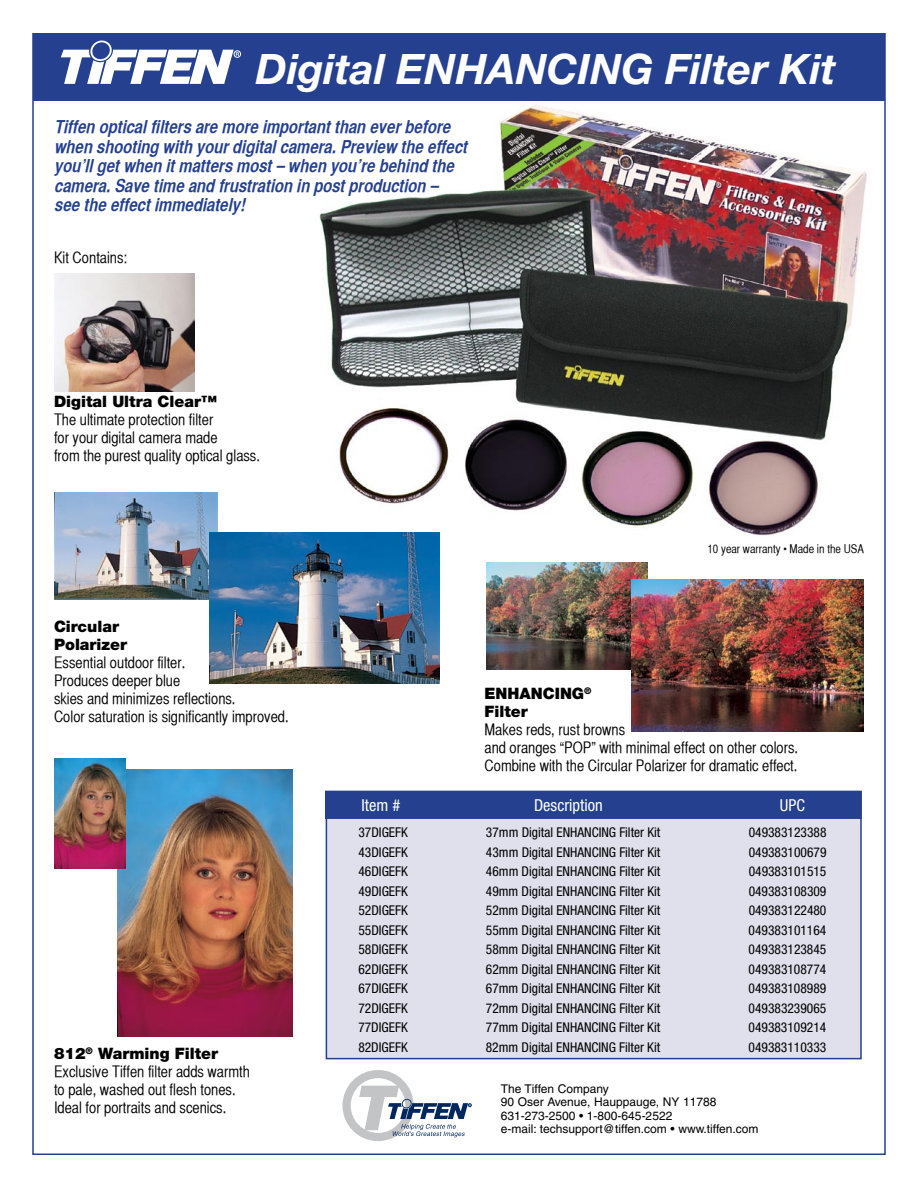
<style>
.page{position:relative;width:918px;height:1188px;background:#fff}
.page>*{position:absolute;margin:0;border:0;box-sizing:border-box;transform-origin:0 0}
.t1{font:italic 700 42px "Helvetica Neue";color:#fff}
.t2{font:italic 18px/19.5px "Helvetica CY Bold";color:#24408f}
.t3{font:condensed 16.5px "Helvetica Neue";color:#fff}
.t4{font:15.75px/18px "Helvetica CY Plain";color:#000}
.t5{font:900 15.75px/18px "Helvetica Neue";color:#000}
.t6{font:condensed 13.5px "Helvetica Neue";color:#000}
.t7{font:12px/13.5px "Helvetica";color:#000}
.t8{font:12px "Helvetica CY Plain";color:#000}
</style>
<div class="page">
<img style="left:298px;top:100px;width:574px;height:436px">
<div style="left:33px;top:34px;width:852px;height:66px;background:#24408f"></div>
<img style="left:117px;top:770px;width:175px;height:266px">
<div style="left:234px;top:50px;width:7px;height:8px;border:1px solid #fff;border-radius:50%"></div>
<svg style="left:61px;top:41px;width:178px;height:43px"></svg>
<img style="left:54px;top:274px;width:140px;height:118px">
<img style="left:486px;top:562px;width:162px;height:108px">
<img style="left:632px;top:580px;width:232px;height:151px">
<img style="left:54px;top:492px;width:164px;height:108px">
<img style="left:209px;top:533px;width:231px;height:151px">
<img style="left:54px;top:759px;width:72px;height:110px">
<div style="left:342px;top:1070px;width:72px;height:71px;border:8px solid #c2c4c6;border-radius:50%"></div>
<svg style="left:359px;top:1086px;width:113px;height:51px"></svg>
<div style="left:326px;top:792px;width:535px;height:267px;background:#e0e0ed"></div>
<div style="left:326px;top:791px;width:536px;height:268px;border:2px solid #24408f"></div>
<div style="left:326px;top:791px;width:535px;height:27px;background:#24408f"></div>
<div style="left:325px;top:791px;width:537px;height:28px;border:2px solid #24408f"></div>
<h1 class="t1" style="left:256px;top:43px;width:582px">DIGITAL ENHANCING FILTER KIT</h1>
<p class="t2" style="left:56px;top:117px;width:414px">Tiffen optical filters are more important than ever before when shooting with your digital camera. Preview the effect you’ll get when it matters most – when you’re behind the camera. Save time and frustration in post production – see the effect immediately!</p>
<p class="t4" style="left:54px;top:249px;width:75px">Kit Contains:</p>
<p class="t5" style="left:54px;top:393px;width:164px">Digital Ultra Clear™</p>
<p class="t4" style="left:54px;top:411px;width:208px">The ultimate protection filter<br>for your digital camera made<br>from the purest quality optical glass.</p>
<p class="t5" style="left:54px;top:617px;width:75px">Circular<br>Polarizer</p>
<p class="t4" style="left:54px;top:653px;width:236px">Essential outdoor filter.<br>Produces deeper blue<br>skies and minimizes reflections.<br>Color saturation is significantly improved.</p>
<p class="t5" style="left:54px;top:1044px;width:166px">812<sup>®</sup> Warming Filter</p>
<p class="t4" style="left:54px;top:1063px;width:197px">Exclusive Tiffen filter adds warmth to pale, washed out flesh tones.<br>Ideal for portraits and scenics.</p>
<p class="t8" style="left:707px;top:542px;width:158px">10 year warranty • Made in the USA</p>
<p class="t5" style="left:484px;top:684px;width:109px">ENHANCING<sup>®<br></sup>Filter</p>
<p class="t4" style="left:484px;top:721px;width:315px">Makes reds, rust browns<br>and oranges “POP” with minimal effect on other colors.<br>Combine with the Circular Polarizer for dramatic effect.</p>
<p class="t3" style="left:362px;top:796px;width:40px">Item #</p>
<p class="t3" style="left:534px;top:796px;width:70px">Description</p>
<p class="t3" style="left:780px;top:796px;width:27px">UPC</p>
<p class="t6" style="left:359px;top:825px;width:51px">37DIGEFK</p>
<p class="t6" style="left:486px;top:825px;width:176px">37mm Digital ENHANCING Filter Kit</p>
<p class="t6" style="left:749px;top:825px;width:79px">049383123388</p>
<p class="t6" style="left:358px;top:844px;width:51px">43DIGEFK</p>
<p class="t6" style="left:486px;top:844px;width:176px">43mm Digital ENHANCING Filter Kit</p>
<p class="t6" style="left:749px;top:844px;width:79px">049383100679</p>
<p class="t6" style="left:358px;top:864px;width:51px">46DIGEFK</p>
<p class="t6" style="left:486px;top:864px;width:176px">46mm Digital ENHANCING Filter Kit</p>
<p class="t6" style="left:749px;top:864px;width:79px">049383101515</p>
<p class="t6" style="left:358px;top:883px;width:51px">49DIGEFK</p>
<p class="t6" style="left:486px;top:883px;width:176px">49mm Digital ENHANCING Filter Kit</p>
<p class="t6" style="left:749px;top:883px;width:79px">049383108309</p>
<p class="t6" style="left:358px;top:903px;width:51px">52DIGEFK</p>
<p class="t6" style="left:486px;top:903px;width:176px">52mm Digital ENHANCING Filter Kit</p>
<p class="t6" style="left:749px;top:903px;width:79px">049383122480</p>
<p class="t6" style="left:358px;top:922px;width:51px">55DIGEFK</p>
<p class="t6" style="left:486px;top:922px;width:176px">55mm Digital ENHANCING Filter Kit</p>
<p class="t6" style="left:749px;top:922px;width:79px">049383101164</p>
<p class="t6" style="left:358px;top:942px;width:51px">58DIGEFK</p>
<p class="t6" style="left:486px;top:942px;width:176px">58mm Digital ENHANCING Filter Kit</p>
<p class="t6" style="left:749px;top:942px;width:79px">049383123845</p>
<p class="t6" style="left:358px;top:961px;width:51px">62DIGEFK</p>
<p class="t6" style="left:486px;top:961px;width:176px">62mm Digital ENHANCING Filter Kit</p>
<p class="t6" style="left:749px;top:961px;width:79px">049383108774</p>
<p class="t6" style="left:358px;top:981px;width:51px">67DIGEFK</p>
<p class="t6" style="left:486px;top:981px;width:176px">67mm Digital ENHANCING Filter Kit</p>
<p class="t6" style="left:749px;top:981px;width:79px">049383108989</p>
<p class="t6" style="left:358px;top:1000px;width:51px">72DIGEFK</p>
<p class="t6" style="left:486px;top:1000px;width:176px">72mm Digital ENHANCING Filter Kit</p>
<p class="t6" style="left:749px;top:1000px;width:79px">049383239065</p>
<p class="t6" style="left:358px;top:1020px;width:51px">77DIGEFK</p>
<p class="t6" style="left:486px;top:1020px;width:176px">77mm Digital ENHANCING Filter Kit</p>
<p class="t6" style="left:749px;top:1020px;width:79px">049383109214</p>
<p class="t6" style="left:358px;top:1039px;width:51px">82DIGEFK</p>
<p class="t6" style="left:486px;top:1039px;width:176px">82mm Digital ENHANCING Filter Kit</p>
<p class="t6" style="left:749px;top:1039px;width:79px">049383110333</p>
<p class="t7" style="left:501px;top:1082px;width:259px">The Tiffen Company<br>90 Oser Avenue, Hauppauge, NY 11788<br>631-273-2500 • 1-800-645-2522<br>e-mail: techsupport@tiffen.com • www.tiffen.com</p>
</div>
